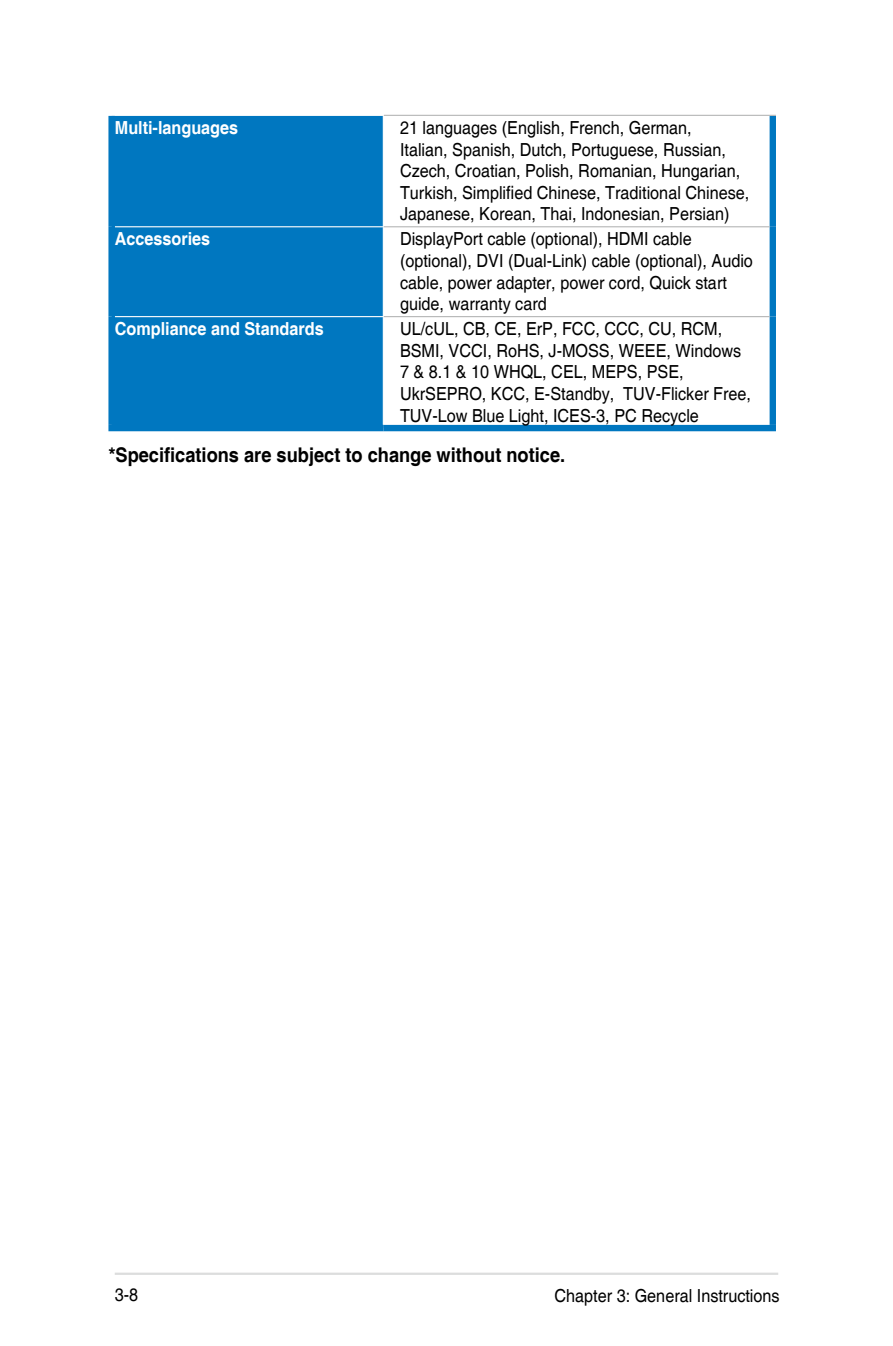
<style>
.page{position:relative;width:893px;height:1346px;background:#fff}
.page>*{position:absolute;margin:0;border:0;box-sizing:border-box;transform-origin:0 0}
.t1{font:700 20.25px "Helvetica";color:#000;scale:.9 1}
.t2{font:18px/21.6px "Helvetica";color:#000;scale:.9 1}
.t3{font:700 18px "Helvetica";color:#fff;scale:.9 1}
</style>
<div class="page">
<hr style="left:115px;top:1272px;width:663px;height:3px;background:#dcdddd">
<div style="left:115px;top:116px;width:268px;height:309px;background:#0077c0"></div>
<hr style="left:115px;top:226px;width:269px;height:1px;background:#fff">
<hr style="left:115px;top:316px;width:269px;height:1px;background:#fff">
<div style="left:108px;top:116px;width:7px;height:111px;background:#0077c0"></div>
<div style="left:770px;top:116px;width:6px;height:111px;background:#0077c0"></div>
<div style="left:108px;top:227px;width:7px;height:90px;background:#0077c0"></div>
<div style="left:770px;top:227px;width:6px;height:90px;background:#0077c0"></div>
<div style="left:108px;top:317px;width:7px;height:108px;background:#0077c0"></div>
<div style="left:770px;top:317px;width:6px;height:108px;background:#0077c0"></div>
<hr style="left:384px;top:115px;width:392px;height:1px;background:#b5b6b6">
<hr style="left:384px;top:226px;width:386px;height:1px;background:#b5b6b6">
<hr style="left:384px;top:316px;width:386px;height:1px;background:#b5b6b6">
<div style="left:108px;top:425px;width:275px;height:6px;background:#0077c0"></div>
<div style="left:383px;top:425px;width:393px;height:6px;background:#0077c0"></div>
<p class="t3" style="left:115px;top:117px;width:139px">Multi-languages</p>
<p class="t2" style="left:400px;top:118px;width:390px">21 languages (English, French, German,<br>Italian, Spanish, Dutch, Portuguese, Russian, Czech, Croatian, Polish, Romanian, Hungarian, Turkish, Simplified Chinese, Traditional Chinese, Japanese, Korean, Thai, Indonesian, Persian)</p>
<p class="t3" style="left:115px;top:228px;width:108px">Accessories</p>
<p class="t2" style="left:400px;top:229px;width:394px">DisplayPort cable (optional), HDMI cable (optional), DVI (Dual-Link) cable (optional), Audio cable, power adapter, power cord, Quick start guide, warranty card</p>
<p class="t3" style="left:115px;top:318px;width:234px">Compliance and Standards</p>
<p class="t2" style="left:400px;top:319px;width:392px">UL/cUL, CB, CE, ErP, FCC, CCC, CU, RCM, BSMI, VCCI, RoHS, J-MOSS, WEEE, Windows 7 &amp; 8.1 &amp; 10 WHQL, CEL, MEPS, PSE, UkrSEPRO, KCC, E-Standby, TUV-Flicker Free, TUV-Low Blue Light, ICES-3, PC Recycle</p>
<p class="t1" style="left:108px;top:442px;width:509px">*Specifications are subject to change without notice.</p>
<p class="t2" style="left:115px;top:1284px;width:28px">3-8</p>
<p class="t2" style="left:555px;top:1285px;width:252px">Chapter 3: General Instructions</p>
</div>
